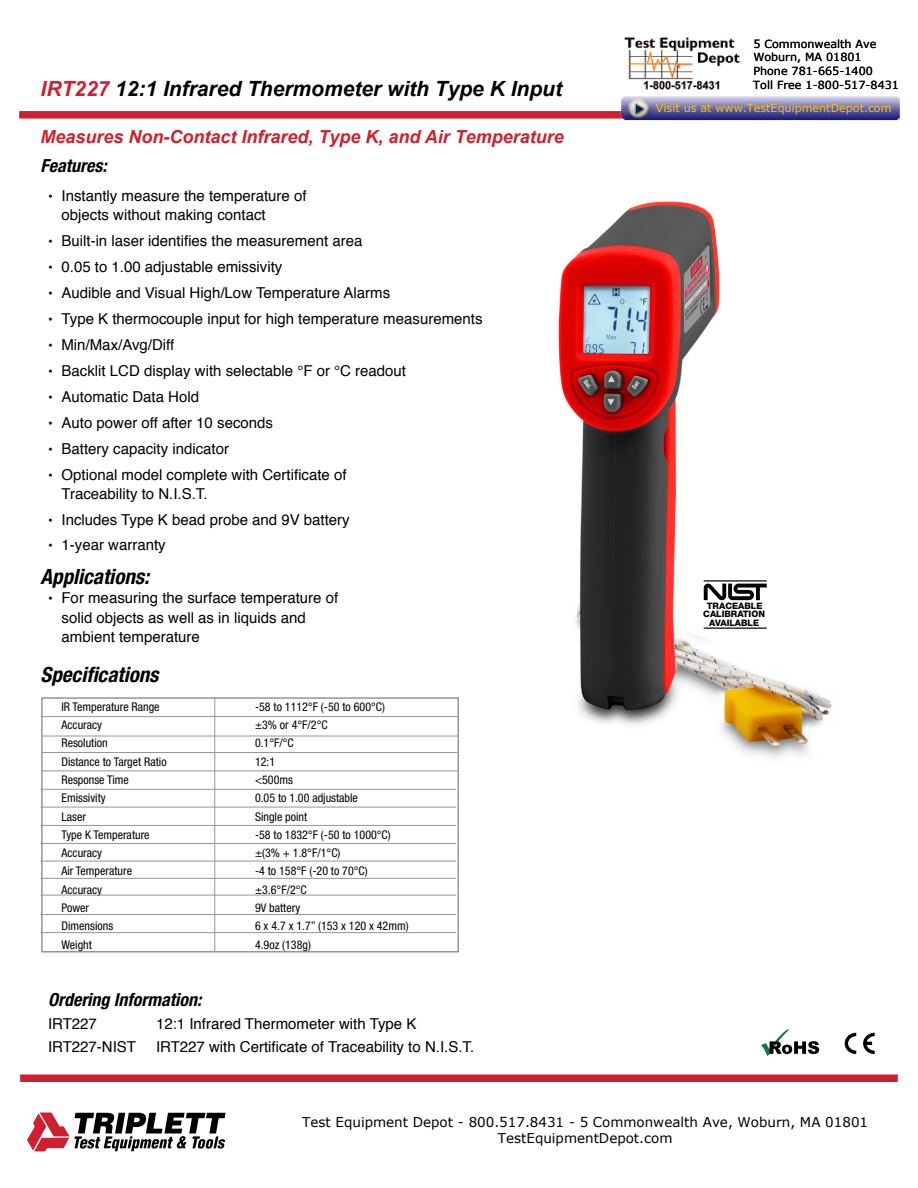
<style>
.page{position:relative;width:918px;height:1188px;background:#fff}
.page>*{position:absolute;margin:0;border:0;box-sizing:border-box;transform-origin:0 0}
.t1{font:italic 700 21px "Arial";color:#000}
.t2{font:italic 700 condensed 21px "Helvetica Neue LT Std";color:#000}
.t3{font:italic 700 18px "Arial";color:#ce202f}
.t4{font:italic 700 condensed 18px "Helvetica Neue LT Std";color:#000}
.t5{font:15px/19.5px "Helvetica";color:#000}
.t6{font:13.5px/16.2px "Verdana";color:#000;text-align:center}
.t7{font:condensed 12px "Helvetica Neue LT Std";color:#000}
.t8{font:11.1px/13.5px "Verdana";color:#000}
.t9{font:11.1px "Verdana";color:#ffbf00}
.t10{font:800 8.85px/8.6px "Helvetica Neue LT Std";color:#000;text-align:center}
.s1{color:#ce202f}
.s2{font-size:13.5px}
</style>
<div class="page">
<img style="left:407px;top:201px;width:425px;height:588px">
<div style="left:41px;top:697px;width:418px;height:255px;border:2px solid #939598"></div>
<div style="left:19px;top:111px;width:878px;height:8px;background:#ce202f"></div>
<svg style="left:27px;top:1113px;width:199px;height:38px"></svg>
<div style="left:20px;top:1074px;width:878px;height:8px;background:#ce202f"></div>
<hr style="left:42px;top:716px;width:415px;height:1px;background:#939598">
<hr style="left:42px;top:736px;width:415px;height:1px;background:#939598">
<hr style="left:42px;top:771px;width:415px;height:1px;background:#939598">
<hr style="left:42px;top:752px;width:415px;height:1px;background:#939598">
<hr style="left:40px;top:789px;width:416px;height:1px;background:#939598">
<hr style="left:40px;top:807px;width:416px;height:1px;background:#939598">
<hr style="left:40px;top:825px;width:416px;height:1px;background:#939598">
<hr style="left:40px;top:843px;width:416px;height:1px;background:#939598">
<hr style="left:40px;top:861px;width:416px;height:1px;background:#939598">
<hr style="left:40px;top:878px;width:416px;height:1px;background:#939598">
<hr style="left:40px;top:895px;width:416px;height:1px;background:#939598">
<hr style="left:40px;top:914px;width:416px;height:1px;background:#939598">
<hr style="left:40px;top:932px;width:416px;height:1px;background:#939598">
<hr style="left:214px;top:698px;width:1px;height:253px;background:#939598">
<svg style="left:704px;top:584px;width:63px;height:16px"></svg>
<hr style="left:704px;top:628px;width:63px;height:1px;background:#000">
<hr style="left:704px;top:580px;width:63px;height:2px;background:#000">
<svg style="left:761px;top:1029px;width:58px;height:27px"></svg>
<svg style="left:845px;top:1033px;width:11px;height:21px"></svg>
<svg style="left:863px;top:1033px;width:12px;height:21px"></svg>
<img style="left:624px;top:37px;width:116px;height:53px">
<img style="left:616px;top:96px;width:284px;height:25px">
<h1 class="t1" style="left:40px;top:74px;width:523px"><span class="s1">IRT227</span> 12:1 Infrared Thermometer with Type K Input</h1>
<p class="t3" style="left:40px;top:124px;width:525px">Measures Non-Contact Infrared, Type K, and Air Temperature</p>
<p class="t4" style="left:40px;top:154px;width:68px">Features:</p>
<p class="t5" style="left:62px;top:186px;width:247px;text-indent:-14px"><span class="s2">•</span> Instantly measure the temperature of objects without making contact</p>
<p class="t5" style="left:48px;top:231px;width:316px"><span class="s2">•</span> Built-in laser identifies the measurement area</p>
<p class="t5" style="left:48px;top:257px;width:236px"><span class="s2">•</span> 0.05 to 1.00 adjustable emissivity</p>
<p class="t5" style="left:48px;top:283px;width:344px"><span class="s2">•</span> Audible and Visual High/Low Temperature Alarms</p>
<p class="t5" style="left:48px;top:309px;width:436px"><span class="s2">•</span> Type K thermocouple input for high temperature measurements</p>
<p class="t5" style="left:48px;top:335px;width:128px"><span class="s2">•</span> Min/Max/Avg/Diff</p>
<p class="t5" style="left:48px;top:361px;width:360px"><span class="s2">•</span> Backlit LCD display with selectable °F or °C readout</p>
<p class="t5" style="left:48px;top:387px;width:153px"><span class="s2">•</span> Automatic Data Hold</p>
<p class="t5" style="left:48px;top:413px;width:227px"><span class="s2">•</span> Auto power off after 10 seconds</p>
<p class="t5" style="left:48px;top:439px;width:183px"><span class="s2">•</span> Battery capacity indicator</p>
<p class="t5" style="left:62px;top:465px;width:287px;text-indent:-14px"><span class="s2">•</span> Optional model complete with Certificate of<br>Traceability to N.I.S.T.</p>
<p class="t5" style="left:48px;top:511px;width:303px"><span class="s2">•</span> Includes Type K bead probe and 9V battery</p>
<p class="t5" style="left:48px;top:535px;width:119px"><span class="s2">•</span> 1-year warranty</p>
<p class="t5" style="left:62px;top:588px;width:278px;text-indent:-14px"><span class="s2">•</span> For measuring the surface temperature of solid objects as well as in liquids and ambient temperature</p>
<h1 class="t2" style="left:40px;top:563px;width:110px">Applications:</h1>
<h1 class="t2" style="left:40px;top:662px;width:120px">Specifications</h1>
<p class="t7" style="left:62px;top:700px;width:100px">IR Temperature Range</p>
<p class="t7" style="left:255px;top:700px;width:132px">-58 to 1112°F (-50 to 600°C)</p>
<p class="t7" style="left:62px;top:718px;width:42px">Accuracy</p>
<p class="t7" style="left:255px;top:718px;width:74px">±3% or 4°F/2°C</p>
<p class="t7" style="left:62px;top:736px;width:48px">Resolution</p>
<p class="t7" style="left:255px;top:736px;width:40px">0.1°F/°C</p>
<p class="t7" style="left:62px;top:754px;width:107px">Distance to Target Ratio</p>
<p class="t7" style="left:255px;top:754px;width:22px">12:1</p>
<p class="t7" style="left:62px;top:773px;width:69px">Response Time</p>
<p class="t7" style="left:255px;top:773px;width:40px">&lt;500ms</p>
<p class="t7" style="left:62px;top:791px;width:46px">Emissivity</p>
<p class="t7" style="left:255px;top:791px;width:104px">0.05 to 1.00 adjustable</p>
<p class="t7" style="left:62px;top:809px;width:26px">Laser</p>
<p class="t7" style="left:255px;top:809px;width:54px">Single point</p>
<p class="t7" style="left:62px;top:828px;width:90px">Type K Temperature</p>
<p class="t7" style="left:255px;top:828px;width:137px">-58 to 1832°F (-50 to 1000°C)</p>
<p class="t7" style="left:62px;top:846px;width:42px">Accuracy</p>
<p class="t7" style="left:255px;top:846px;width:87px">±(3% + 1.8°F/1°C)</p>
<p class="t7" style="left:62px;top:864px;width:72px">Air Temperature</p>
<p class="t7" style="left:255px;top:864px;width:114px">-4 to 158°F (-20 to 70°C)</p>
<p class="t7" style="left:62px;top:883px;width:42px">Accuracy</p>
<p class="t7" style="left:255px;top:883px;width:53px">±3.6°F/2°C</p>
<p class="t7" style="left:62px;top:901px;width:29px">Power</p>
<p class="t7" style="left:255px;top:901px;width:47px">9V battery</p>
<p class="t7" style="left:62px;top:919px;width:53px">Dimensions</p>
<p class="t7" style="left:255px;top:919px;width:155px">6 x 4.7 x 1.7” (153 x 120 x 42mm)</p>
<p class="t7" style="left:62px;top:937px;width:32px">Weight</p>
<p class="t7" style="left:255px;top:937px;width:57px">4.9oz (138g)</p>
<p class="t4" style="left:48px;top:989px;width:155px">Ordering Information:</p>
<p class="t5" style="left:48px;top:1014px;width:50px">IRT227</p>
<p class="t5" style="left:156px;top:1014px;width:262px">12:1 Infrared Thermometer with Type K</p>
<p class="t5" style="left:48px;top:1037px;width:90px">IRT227-NIST</p>
<p class="t5" style="left:156px;top:1037px;width:320px">IRT227 with Certificate of Traceability to N.I.S.T.</p>
<p class="t8" style="left:753px;top:37px;width:147px">5 Commonwealth Ave<br>Woburn, MA 01801<br>Phone 781-665-1400<br>Toll Free 1-800-517-8431</p>
<p class="t9" style="left:656px;top:101px;width:237px">Visit us at www.TestEquipmentDepot.com</p>
<p class="t10" style="left:703px;top:601px;width:63px">TRACEABLE<br>CALIBRATION<br>AVAILABLE</p>
<p class="t6" style="left:302px;top:1114px;width:567px">Test Equipment Depot - 800.517.8431 - 5 Commonwealth Ave, Woburn, MA 01801<br>TestEquipmentDepot.com</p>
</div>
